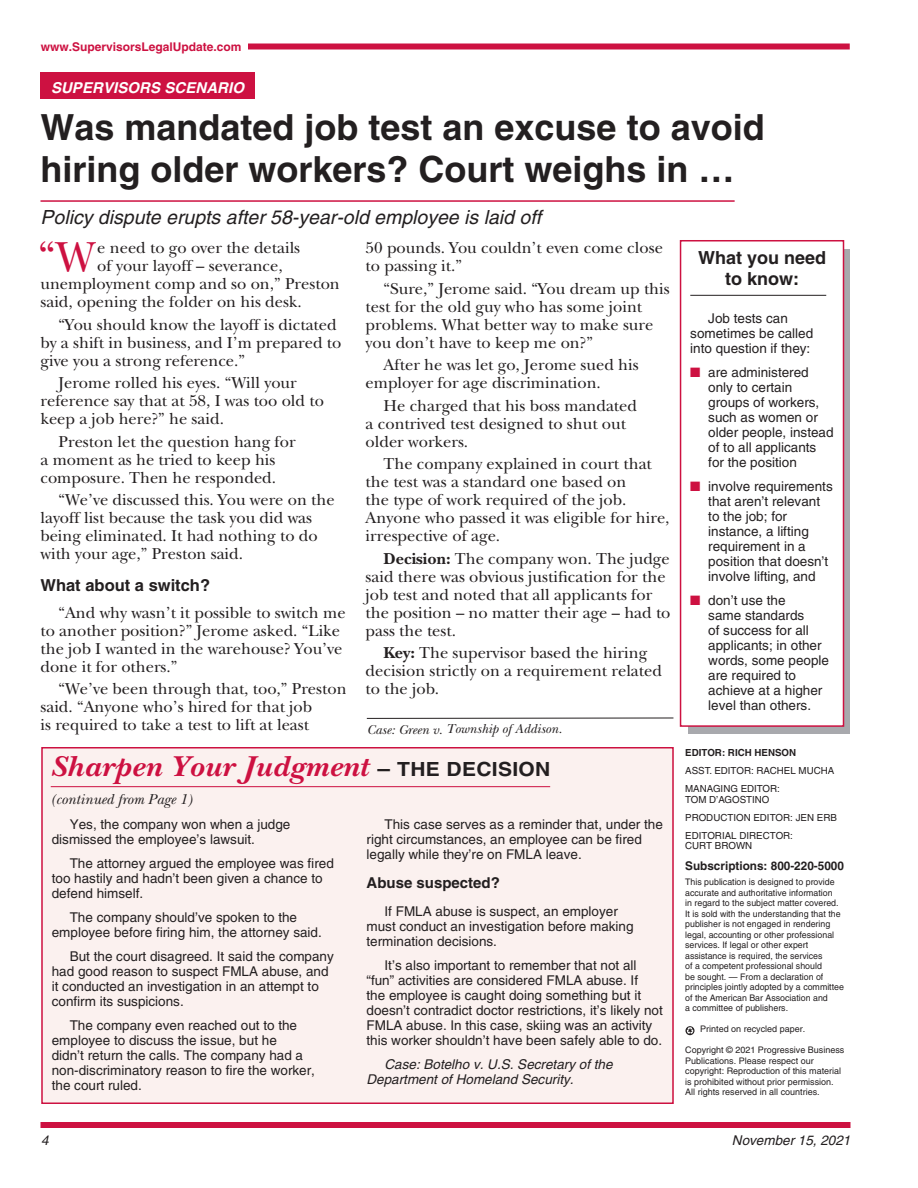
<style>
.page{position:relative;width:918px;height:1188px;background:#fff}
.page>*{position:absolute;margin:0;border:0;box-sizing:border-box;transform-origin:0 0}
.Copy_drop_with_quote{font:43.8px "New Baskerville";color:#cd1141}
.Main_head_-_inside_S{font:700 36px/42px "Helvetica";color:#231f20}
.t1{font:italic 700 30px "New Baskerville";letter-spacing:.015em;color:#cd1141;scale:1.08 1}
.Kicker_-_inside_SLU{font:italic 19.5px "Helvetica";color:#231f20}
.Need_to_know_CAP_SLU{font:700 18px/21px "Helvetica";color:#231f20;text-align:center}
.Copy_SLU{font:16.5px/18px "New Baskerville";color:#231f20}
.Copy_drop_with_quote-2{font:16.5px "New Baskerville";color:#231f20}
.Copy_Subhead_SLU{font:700 16.5px "Helvetica";color:#231f20}
.t2{font:italic 15px "New Baskerville";color:#231f20}
.t3{font:italic 700 15px "Helvetica";letter-spacing:.005em;color:#fff}
.Sidebar_Subhead_SLU{font:700 15px "Helvetica";color:#231f20}
.Sidebar_copy_SLU{font:13.5px/15px "Helvetica";color:#231f20}
.Sidebar_Bullet_SLU{font:13.5px/15px "Helvetica";color:#231f20}
.Sidebar_copy_SLU-2{font:italic 13.5px/15px "Helvetica";color:#231f20}
.Cite_copy_SLU{font:italic 13.5px "New Baskerville";color:#231f20}
.t4{font:700 12px "Helvetica";color:#cd1141}
.t5{font:700 12px "Helvetica";color:#231f20}
.t6{font:9.75px/10.5px "Helvetica";color:#231f20}
.t7{font:700 9.75px "Helvetica";color:#231f20}
.t8{font:9px/10.5px "Helvetica";color:#231f20}
.s1{font-weight:700}
.s2{font-family:"Helvetica";font-style:normal;font-size:21px;color:#231f20}
.s3{font-family:"Helvetica";font-style:normal;font-size:19.5px;color:#231f20}
.s4{color:#cd1141}
</style>
<div class="page">
<div style="left:42px;top:748px;width:631px;height:355px;background:#fbf1ef"></div>
<div style="left:41px;top:747px;width:633px;height:357px;border:2px solid #cd1141"></div>
<hr style="left:51px;top:786px;width:499px;height:1px;background:#cd1141">
<div style="left:688px;top:249px;width:162px;height:485px;background:#a8a9ad"></div>
<hr style="left:40px;top:200px;width:695px;height:2px;background:#cd1141">
<div style="left:41px;top:44px;width:809px;height:6px;background:#cd1141"></div>
<hr style="left:367px;top:718px;width:306px;height:1px;background:#231f20">
<div style="left:40px;top:1122px;width:810px;height:6px;background:#cd1141"></div>
<div style="left:41px;top:38px;width:207px;height:18px;background:#fff"></div>
<div style="left:681px;top:241px;width:163px;height:485px;background:#fff"></div>
<hr style="left:690px;top:295px;width:136px;height:1px;background:#231f20">
<div style="left:680px;top:240px;width:164px;height:487px;border:2px solid #cd1141"></div>
<svg style="left:685px;top:1026px;width:10px;height:9px"></svg>
<div style="left:40px;top:72px;width:215px;height:27px;background:#cd1141"></div>
<p class="t4" style="left:41px;top:40px;width:202px">www.SupervisorsLegalUpdate.com</p>
<p class="t3" style="left:51px;top:78px;width:195px">SUPERVISORS SCENARIO</p>
<p class="Main_head_-_inside_S" style="left:40px;top:106px;width:726px">Was mandated job test an excuse to avoid hiring older workers? Court weighs in …</p>
<p class="Kicker_-_inside_SLU" style="left:40px;top:206px;width:502px">Policy dispute erupts after 58-year-old employee is laid off</p>
<p class="Copy_drop_with_quote" style="left:38px;top:231px;width:58px">“W</p>
<p class="Copy_drop_with_quote-2" style="left:97px;top:238px;width:204px">e need to go over the details</p>
<p class="Copy_drop_with_quote-2" style="left:97px;top:256px;width:187px">of your layoff – severance,</p>
<p class="Copy_drop_with_quote-2" style="left:40px;top:274px;width:301px">unemployment comp and so on,” Preston</p>
<p class="Copy_drop_with_quote-2" style="left:40px;top:292px;width:263px">said, opening the folder on his desk.</p>
<p class="Copy_SLU" style="left:40px;top:315px;width:302px;text-indent:18px">“You should know the layoff is dictated by a shift in business, and I’m prepared to give you a strong reference.”</p>
<p class="Copy_SLU" style="left:40px;top:374px;width:285px;text-indent:18px">Jerome rolled his eyes. “Will your reference say that at 58, I was too old to keep a job here?” he said.</p>
<p class="Copy_SLU" style="left:40px;top:432px;width:257px;text-indent:18px">Preston let the question hang for a moment as he tried to keep his composure. Then he responded.</p>
<p class="Copy_SLU" style="left:40px;top:491px;width:296px;text-indent:18px">“We’ve discussed this. You were on the layoff list because the task you did was being eliminated. It had nothing to do with your age,” Preston said.</p>
<p class="Copy_Subhead_SLU" style="left:40px;top:575px;width:171px">What about a switch?</p>
<p class="Copy_SLU" style="left:40px;top:603px;width:307px;text-indent:18px">“And why wasn’t it possible to switch me to another position?” Jerome asked. “Like the job I wanted in the warehouse? You’ve done it for others.”</p>
<p class="Copy_SLU" style="left:40px;top:680px;width:308px;text-indent:18px">“We’ve been through that, too,” Preston said. “Anyone who’s hired for that job<br>is required to take a test to lift at least</p>
<p class="Copy_SLU" style="left:366px;top:239px;width:299px">50 pounds. You couldn’t even come close to passing it.”</p>
<p class="Copy_SLU" style="left:366px;top:279px;width:306px;text-indent:18px">“Sure,” Jerome said. “You dream up this test for the old guy who has some joint problems. What better way to make sure you don’t have to keep me on?”</p>
<p class="Copy_SLU" style="left:366px;top:356px;width:275px;text-indent:18px">After he was let go, Jerome sued his employer for age discrimination.</p>
<p class="Copy_SLU" style="left:366px;top:396px;width:273px;text-indent:18px">He charged that his boss mandated a contrived test designed to shut out older workers.</p>
<p class="Copy_SLU" style="left:366px;top:455px;width:305px;text-indent:18px">The company explained in court that the test was a standard one based on<br>the type of work required of the job.<br>Anyone who passed it was eligible for hire, irrespective of age.</p>
<p class="Copy_SLU" style="left:366px;top:549px;width:306px;text-indent:18px"><span class="s1">Decision:</span> The company won. The judge said there was obvious justification for the job test and noted that all applicants for the position – no matter their age – had to pass the test.</p>
<p class="Copy_SLU" style="left:366px;top:644px;width:298px;text-indent:18px"><span class="s1">Key:</span> The supervisor based the hiring decision strictly on a requirement related to the job.</p>
<p class="Cite_copy_SLU" style="left:367px;top:721px;width:197px">Case: Green v. Township of Addison.</p>
<p class="t1" style="left:51px;top:749px;width:464px">Sharpen Your Judgment <span class="s2">–</span> <span class="s3">THE DECISION</span></p>
<p class="t2" style="left:51px;top:791px;width:143px">(continued from Page 1)</p>
<p class="Sidebar_copy_SLU" style="left:52px;top:817px;width:240px;text-indent:18px">Yes, the company won when a judge dismissed the employee’s lawsuit.</p>
<p class="Sidebar_copy_SLU" style="left:52px;top:856px;width:284px;text-indent:18px">The attorney argued the employee was fired too hastily and hadn’t been given a chance to defend himself.</p>
<p class="Sidebar_copy_SLU" style="left:52px;top:910px;width:272px;text-align:center">The company should’ve spoken to the employee before firing him, the attorney said.</p>
<p class="Sidebar_copy_SLU" style="left:52px;top:949px;width:284px;text-indent:18px">But the court disagreed. It said the company had good reason to suspect FMLA abuse, and it conducted an investigation in an attempt to confirm its suspicions.</p>
<p class="Sidebar_copy_SLU" style="left:52px;top:1018px;width:265px;text-indent:18px">The company even reached out to the employee to discuss the issue, but he<br>didn’t return the calls. The company had a non-discriminatory reason to fire the worker, the court ruled.</p>
<p class="Sidebar_copy_SLU" style="left:367px;top:817px;width:298px;text-indent:18px">This case serves as a reminder that, under the right circumstances, an employee can be fired legally while they’re on FMLA leave.</p>
<p class="Sidebar_Subhead_SLU" style="left:367px;top:874px;width:135px">Abuse suspected?</p>
<p class="Sidebar_copy_SLU" style="left:367px;top:904px;width:269px;text-indent:18px">If FMLA abuse is suspect, an employer must conduct an investigation before making termination decisions.</p>
<p class="Sidebar_copy_SLU" style="left:367px;top:958px;width:298px;text-indent:18px">It’s also important to remember that not all “fun” activities are considered FMLA abuse. If<br>the employee is caught doing something but it doesn’t contradict doctor restrictions, it’s likely not FMLA abuse. In this case, skiing was an activity this worker shouldn’t have been safely able to do.</p>
<p class="Sidebar_copy_SLU-2" style="left:367px;top:1057px;width:248px;text-indent:18px">Case: Botelho v. U.S. Secretary of the<br>Department of Homeland Security.</p>
<p class="Need_to_know_CAP_SLU" style="left:698px;top:247px;width:130px">What you need to know:</p>
<p class="Sidebar_copy_SLU" style="left:690px;top:311px;width:125px;text-align:center">Job tests can sometimes be called into question if they:</p>
<p class="Sidebar_Bullet_SLU" style="left:708px;top:365px;width:127px;text-indent:-18px"><span class="s4">■</span> are administered only to certain groups of workers, such as women or older people, instead of to all applicants for the position</p>
<p class="Sidebar_Bullet_SLU" style="left:708px;top:479px;width:126px;text-indent:-18px"><span class="s4">■</span> involve requirements that aren’t relevant to the job; for instance, a lifting requirement in a position that doesn’t involve lifting, and</p>
<p class="Sidebar_Bullet_SLU" style="left:708px;top:593px;width:122px;text-indent:-18px"><span class="s4">■</span> don’t use the<br>same standards<br>of success for all applicants; in other words, some people are required to achieve at a higher level than others.</p>
<p class="t7" style="left:685px;top:747px;width:113px">EDITOR: RICH HENSON</p>
<p class="t6" style="left:685px;top:766px;width:151px">ASST. EDITOR: RACHEL MUCHA</p>
<p class="t6" style="left:685px;top:784px;width:96px">MANAGING EDITOR:<br>TOM D’AGOSTINO</p>
<p class="t6" style="left:685px;top:812px;width:153px">PRODUCTION EDITOR: JEN ERB</p>
<p class="t6" style="left:685px;top:830px;width:109px">EDITORIAL DIRECTOR:<br>CURT BROWN</p>
<p class="t5" style="left:685px;top:859px;width:160px">Subscriptions: 800-220-5000</p>
<p class="t8" style="left:685px;top:877px;width:160px">This publication is designed to provide accurate and authoritative information<br>in regard to the subject matter covered.<br>It is sold with the understanding that the publisher is not engaged in rendering legal, accounting or other professional services. If legal or other expert assistance is required, the services<br>of a competent professional should<br>be sought. — From a declaration of principles jointly adopted by a committee of the American Bar Association and<br>a committee of publishers.</p>
<p class="t8" style="left:700px;top:1024px;width:107px">Printed on recycled paper.</p>
<p class="t8" style="left:685px;top:1045px;width:161px">Copyright © 2021 Progressive Business Publications. Please respect our copyright: Reproduction of this material is prohibited without prior permission.<br>All rights reserved in all countries.</p>
<p class="Sidebar_copy_SLU-2" style="left:41px;top:1132px;width:9px">4</p>
<p class="Sidebar_copy_SLU-2" style="left:732px;top:1132px;width:120px">November 15, 2021</p>
</div>
